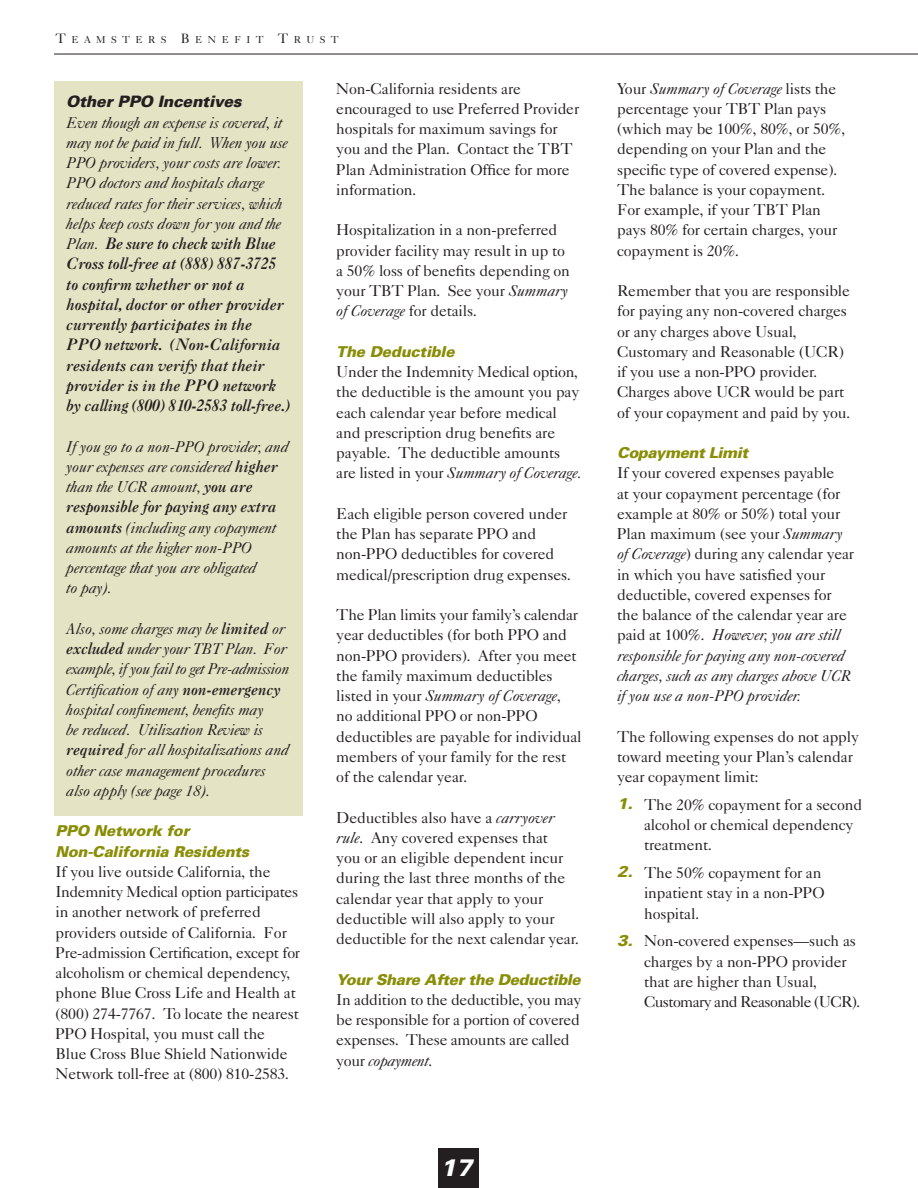
<style>
.page{position:relative;width:918px;height:1188px;background:#fff}
.page>*{position:absolute;margin:0;border:0;box-sizing:border-box;transform-origin:0 0}
.t1{font:italic 900 24px "Univers";color:#fff}
.t2{font:15.75px/20.2px "Caslon Five Forty";letter-spacing:-.01em;color:#231f20}
.t3{font:italic 15.75px/20.2px "Caslon Five Forty";letter-spacing:-.01em;color:#231f20}
.t4{font:italic 15.75px/20.2px "Caslon Three";letter-spacing:-.01em;color:#231f20}
.t5{font:italic 900 15.75px "Univers";letter-spacing:-.015em;color:#231f20}
.t6{font:italic 900 15px/20.2px "Univers";letter-spacing:-.015em;color:#8a8d06}
.t7{font:10.2px "Caslon Five Forty";letter-spacing:.535em;color:#231f20}
.s1{font-size:13.5px}
.s2{font-family:"Caslon Five Forty"}
.s3{font-family:"Caslon Three"}
.s4{font-style:italic}
.s5{font-family:"Univers";font-weight:900;font-style:italic;color:#8a8d06}
</style>
<div class="page">
<div style="left:54px;top:81px;width:248px;height:734px;background:#e4e4c4"></div>
<hr style="left:54px;top:54px;width:864px;height:1px;background:#231f20">
<div style="left:439px;top:1148px;width:40px;height:40px;background:#231f20"></div>
<p class="t7" style="left:56px;top:36px;width:285px"><span class="s1">T</span>EAMSTERS <span class="s1">B</span>ENEFIT <span class="s1">T</span>RUST</p>
<p class="t5" style="left:66px;top:96px;width:177px">Other PPO Incentives</p>
<p class="t3" style="left:66px;top:114px;width:223px">Even though an expense is covered, it may not be paid in full. When you use PPO providers, your costs are lower.<br>PPO doctors and hospitals charge reduced rates for their services, which helps keep costs down for you and the</p>
<p class="t4" style="left:66px;top:235px;width:225px"><span class="s2">Plan.</span> Be sure to check with Blue<br>Cross toll-free at (888) 887-3725 to confirm whether or not a hospital, doctor or other provider currently participates in the<br>PPO network. (Non-California residents can verify that their provider is in the PPO network by calling (800) 810-2583 toll-free.)</p>
<p class="t3" style="left:66px;top:438px;width:224px">If you go to a non-PPO provider, and your expenses are considered <span class="s3">higher </span>than the UCR amount, <span class="s3">you are</span></p>
<p class="t4" style="left:66px;top:498px;width:212px">responsible for paying any extra</p>
<p class="t3" style="left:66px;top:519px;width:211px"><span class="s3">amounts</span> (including any copayment amounts at the higher non-PPO percentage that you are obligated<br>to pay).</p>
<p class="t3" style="left:66px;top:620px;width:224px">Also, some charges may be <span class="s3">limited</span> or <span class="s3">excluded</span> under your TBT Plan. For example, if you fail to get Pre-admission Certification of any <span class="s3">non-emergency </span>hospital confinement, benefits may<br>be reduced. Utilization Review is <span class="s3">required</span> for all hospitalizations and other case management procedures also apply (see page 18).</p>
<p class="t6" style="left:56px;top:822px;width:195px">PPO Network for<br>Non-California Residents</p>
<p class="t2" style="left:56px;top:863px;width:246px">If you live outside California, the Indemnity Medical option participates in another network of preferred providers outside of California. For Pre-admission Certification, except for alcoholism or chemical dependency, phone Blue Cross Life and Health at (800) 274-7767. To locate the nearest PPO Hospital, you must call the<br>Blue Cross Blue Shield Nationwide Network toll-free at (800) 810-2583.</p>
<p class="t2" style="left:336px;top:80px;width:244px">Non-California residents are encouraged to use Preferred Provider hospitals for maximum savings for you and the Plan. Contact the TBT<br>Plan Administration Office for more information.</p>
<p class="t2" style="left:336px;top:221px;width:235px">Hospitalization in a non-preferred provider facility may result in up to a 50% loss of benefits depending on your TBT Plan. See your <span class="s4">Summary of Coverage</span> for details.</p>
<p class="t6" style="left:336px;top:343px;width:120px">The Deductible</p>
<p class="t2" style="left:336px;top:363px;width:247px">Under the Indemnity Medical option, the deductible is the amount you pay each calendar year before medical and prescription drug benefits are payable. The deductible amounts are listed in your <span class="s4">Summary of Coverage.</span></p>
<p class="t2" style="left:336px;top:505px;width:236px">Each eligible person covered under the Plan has separate PPO and non-PPO deductibles for covered medical/prescription drug expenses.</p>
<p class="t2" style="left:336px;top:606px;width:247px">The Plan limits your family’s calendar year deductibles (for both PPO and non-PPO providers). After you meet the family maximum deductibles listed in your <span class="s4">Summary of Coverage</span>,<br>no additional PPO or non-PPO deductibles are payable for individual members of your family for the rest of the calendar year.</p>
<p class="t2" style="left:336px;top:809px;width:244px">Deductibles also have a <span class="s4">carryover rule</span>. Any covered expenses that<br>you or an eligible dependent incur during the last three months of the calendar year that apply to your deductible will also apply to your deductible for the next calendar year.</p>
<p class="t6" style="left:336px;top:970px;width:246px">Your Share After the Deductible</p>
<p class="t2" style="left:336px;top:991px;width:247px">In addition to the deductible, you may be responsible for a portion of covered expenses. These amounts are called your <span class="s4">copayment</span>.</p>
<h1 class="t1" style="left:440px;top:1159px;width:34px">17</h1>
<p class="t2" style="left:617px;top:80px;width:230px">Your <span class="s4">Summary of Coverage</span> lists the percentage your TBT Plan pays (which may be 100%, 80%, or 50%, depending on your Plan and the specific type of covered expense).<br>The balance is your copayment.<br>For example, if your TBT Plan pays 80% for certain charges, your copayment is 20%.</p>
<p class="t2" style="left:617px;top:282px;width:235px">Remember that you are responsible for paying any non-covered charges or any charges above Usual,<br>Customary and Reasonable (UCR) if you use a non-PPO provider.<br>Charges above UCR would be part of your copayment and paid by you.</p>
<p class="t6" style="left:617px;top:444px;width:132px">Copayment Limit</p>
<p class="t2" style="left:617px;top:464px;width:239px">If your covered expenses payable<br>at your copayment percentage (for example at 80% or 50%) total your Plan maximum (see your <span class="s4">Summary of Coverage</span>) during any calendar year in which you have satisfied your deductible, covered expenses for the balance of the calendar year are paid at 100%. <span class="s4">However, you are still responsible for paying any non-covered charges, such as any charges above UCR if you use a non-PPO provider.</span></p>
<p class="t2" style="left:617px;top:728px;width:243px">The following expenses do not apply toward meeting your Plan’s calendar year copayment limit:</p>
<p class="t2" style="left:644px;top:796px;width:220px;text-indent:-27px"><span class="s5">1.</span> The 20% copayment for a second alcohol or chemical dependency treatment.</p>
<p class="t2" style="left:644px;top:864px;width:182px;text-indent:-27px"><span class="s5">2.</span> The 50% copayment for an inpatient stay in a non-PPO hospital.</p>
<p class="t2" style="left:644px;top:932px;width:218px;text-indent:-27px"><span class="s5">3.</span> Non-covered expenses—such as charges by a non-PPO provider that are higher than Usual,<br>Customary and Reasonable (UCR).</p>
</div>
